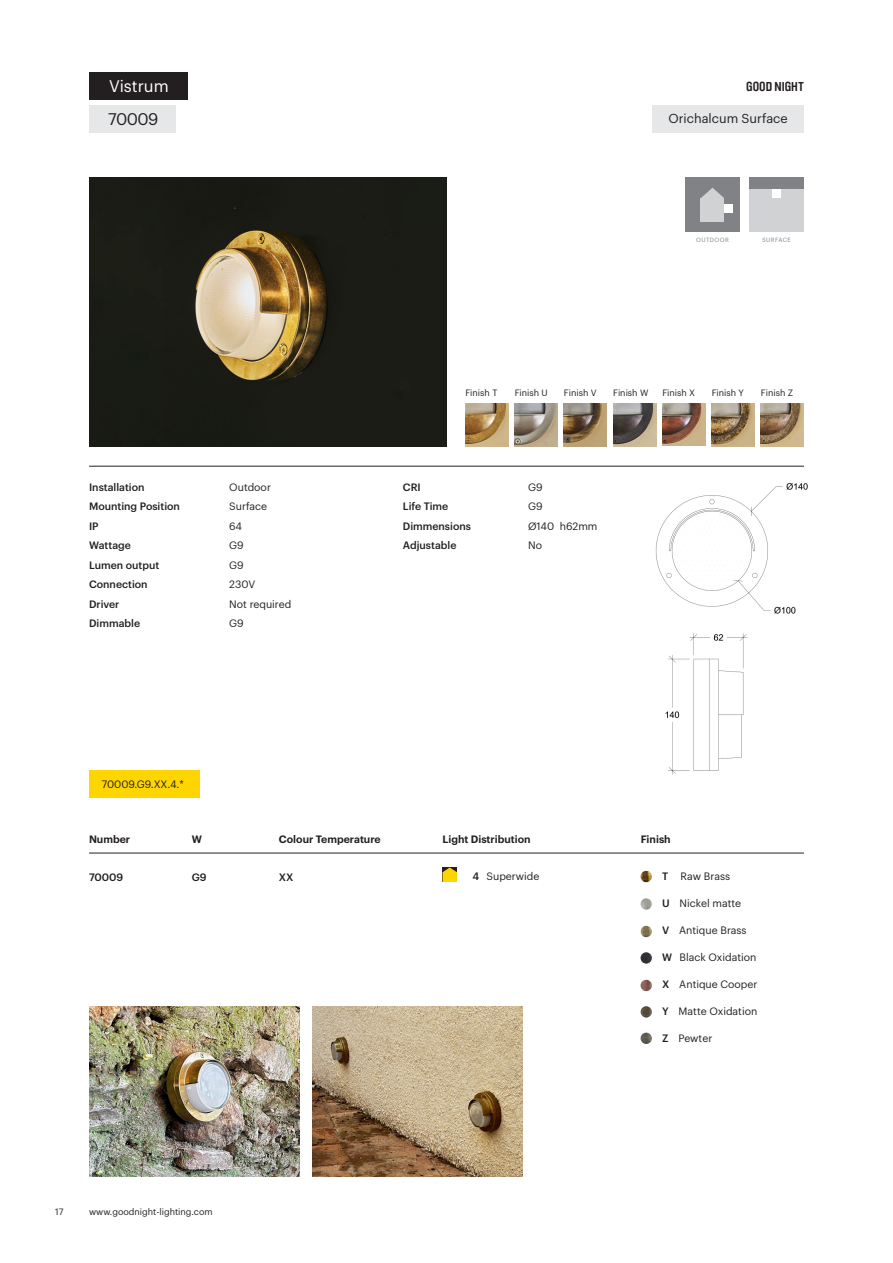
<style>
.page{position:relative;width:893px;height:1263px;background:#fff}
.page>*{position:absolute;margin:0;border:0;box-sizing:border-box;transform-origin:0 0}
.t1{font:16.5px "Graphik";color:#fff}
.t2{font:16.5px "Graphik";letter-spacing:-.03em;color:#231f20}
.t3{font:700 12.9px "Brauer Neue Std";color:#231f20}
.t4{font:12.75px "Graphik";color:#231f20}
.t5{font:10.5px "Graphik";color:#231f20}
.t6{font:500 10.5px "Graphik";color:#231f20}
.t7{font:600 10.5px "Graphik";color:#231f20}
.t8{font:9px "Graphik";color:#231f20}
.LEYENDAS_ÍCONOS{font:6px "Graphik";letter-spacing:.07em;color:#808285}
.s1{font-weight:500}
</style>
<div class="page">
<img style="left:89px;top:177px;width:357px;height:269px">
<div style="left:89px;top:72px;width:99px;height:28px;background:#231f20"></div>
<div style="left:89px;top:105px;width:86px;height:27px;background:#e6e7e9"></div>
<div style="left:749px;top:177px;width:55px;height:55px;background:#808285"></div>
<div style="left:749px;top:190px;width:55px;height:42px;background:#d1d2d4"></div>
<div style="left:772px;top:190px;width:8px;height:8px;background:#fff"></div>
<div style="left:652px;top:105px;width:152px;height:27px;background:#e6e7e9"></div>
<div style="left:685px;top:177px;width:55px;height:55px;background:#808285"></div>
<div style="left:701px;top:198px;width:23px;height:23px;background:#d1d2d4"></div>
<svg style="left:701px;top:188px;width:23px;height:10px"></svg>
<div style="left:724px;top:204px;width:8px;height:8px;background:#fff"></div>
<hr style="left:89px;top:466px;width:715px;height:1px;background:#231f20">
<div style="left:89px;top:770px;width:110px;height:28px;background:#ffd500"></div>
<hr style="left:89px;top:853px;width:715px;height:1px;background:#231f20">
<svg style="left:641px;top:871px;width:11px;height:11px"></svg>
<svg style="left:641px;top:898px;width:11px;height:12px"></svg>
<svg style="left:641px;top:926px;width:11px;height:11px"></svg>
<svg style="left:641px;top:952px;width:11px;height:12px"></svg>
<svg style="left:641px;top:980px;width:11px;height:11px"></svg>
<svg style="left:641px;top:1006px;width:11px;height:11px"></svg>
<svg style="left:641px;top:1033px;width:11px;height:11px"></svg>
<svg style="left:442px;top:867px;width:15px;height:15px"></svg>
<img style="left:89px;top:1006px;width:210px;height:171px">
<img style="left:313px;top:1006px;width:210px;height:171px">
<img style="left:465px;top:403px;width:43px;height:43px">
<img style="left:613px;top:403px;width:43px;height:43px">
<img style="left:515px;top:403px;width:43px;height:43px">
<img style="left:662px;top:403px;width:43px;height:43px">
<img style="left:564px;top:403px;width:43px;height:43px">
<img style="left:712px;top:403px;width:43px;height:43px">
<img style="left:761px;top:403px;width:43px;height:43px">
<img style="left:665px;top:633px;width:83px;height:142px">
<img style="left:655px;top:483px;width:153px;height:131px">
<p class="t1" style="left:109px;top:74px;width:61px">Vistrum</p>
<p class="t2" style="left:108px;top:106px;width:52px">70009</p>
<p class="t6" style="left:89px;top:479px;width:57px">Installation</p>
<p class="t6" style="left:89px;top:498px;width:92px">Mounting Position</p>
<p class="t6" style="left:89px;top:518px;width:11px">IP</p>
<p class="t6" style="left:89px;top:537px;width:43px">Wattage</p>
<p class="t6" style="left:89px;top:557px;width:72px">Lumen output</p>
<p class="t6" style="left:89px;top:576px;width:60px">Connection</p>
<p class="t6" style="left:89px;top:596px;width:32px">Driver</p>
<p class="t6" style="left:89px;top:615px;width:53px">Dimmable</p>
<p class="t5" style="left:229px;top:479px;width:43px">Outdoor</p>
<p class="t5" style="left:229px;top:498px;width:39px">Surface</p>
<p class="t5" style="left:229px;top:518px;width:14px">64</p>
<p class="t5" style="left:229px;top:537px;width:16px">G9</p>
<p class="t5" style="left:229px;top:557px;width:16px">G9</p>
<p class="t5" style="left:229px;top:576px;width:28px">230V</p>
<p class="t5" style="left:229px;top:596px;width:64px">Not required</p>
<p class="t5" style="left:229px;top:615px;width:16px">G9</p>
<p class="t5" style="left:102px;top:776px;width:84px">70009.G9.XX.4.*</p>
<p class="t3" style="left:746px;top:79px;width:59px">GOOD NIGHT</p>
<p class="t4" style="left:668px;top:108px;width:121px">Orichalcum Surface</p>
<p class="LEYENDAS_ÍCONOS" style="left:696px;top:235px;width:34px">OUTDOOR</p>
<p class="LEYENDAS_ÍCONOS" style="left:762px;top:235px;width:30px">SURFACE</p>
<p class="t8" style="left:465px;top:386px;width:33px">Finish T</p>
<p class="t8" style="left:515px;top:386px;width:35px">Finish U</p>
<p class="t8" style="left:564px;top:386px;width:34px">Finish V</p>
<p class="t8" style="left:613px;top:386px;width:37px">Finish W</p>
<p class="t8" style="left:662px;top:386px;width:34px">Finish X</p>
<p class="t8" style="left:712px;top:386px;width:34px">Finish Y</p>
<p class="t8" style="left:761px;top:386px;width:34px">Finish Z</p>
<p class="t6" style="left:403px;top:479px;width:19px">CRI</p>
<p class="t6" style="left:403px;top:498px;width:47px">Life Time</p>
<p class="t6" style="left:403px;top:518px;width:70px">Dimmensions</p>
<p class="t6" style="left:403px;top:537px;width:55px">Adjustable</p>
<p class="t5" style="left:528px;top:479px;width:16px">G9</p>
<p class="t5" style="left:528px;top:498px;width:16px">G9</p>
<p class="t5" style="left:528px;top:518px;width:71px">Ø140 h62mm</p>
<p class="t5" style="left:528px;top:537px;width:15px">No</p>
<p class="t7" style="left:89px;top:831px;width:43px">Number</p>
<p class="t7" style="left:192px;top:831px;width:12px">W</p>
<p class="t7" style="left:279px;top:831px;width:103px">Colour Temperature</p>
<p class="t7" style="left:442px;top:831px;width:90px">Light Distribution</p>
<p class="t7" style="left:641px;top:831px;width:31px">Finish</p>
<p class="t6" style="left:89px;top:869px;width:36px">70009</p>
<p class="t6" style="left:192px;top:869px;width:16px">G9</p>
<p class="t6" style="left:279px;top:869px;width:16px">XX</p>
<p class="t5" style="left:472px;top:868px;width:69px"><span class="s1">4</span> Superwide</p>
<p class="t5" style="left:662px;top:869px;width:70px"><span class="s1">T</span> Raw Brass</p>
<p class="t5" style="left:662px;top:896px;width:81px"><span class="s1">U</span> Nickel matte</p>
<p class="t5" style="left:662px;top:923px;width:86px"><span class="s1">V</span> Antique Brass</p>
<p class="t5" style="left:662px;top:950px;width:96px"><span class="s1">W</span> Black Oxidation</p>
<p class="t5" style="left:662px;top:977px;width:97px"><span class="s1">X</span> Antique Cooper</p>
<p class="t5" style="left:662px;top:1004px;width:97px"><span class="s1">Y</span> Matte Oxidation</p>
<p class="t5" style="left:662px;top:1031px;width:52px"><span class="s1">Z</span> Pewter</p>
<p class="t8" style="left:55px;top:1205px;width:10px">17</p>
<p class="t8" style="left:89px;top:1205px;width:125px">www.goodnight-lighting.com</p>
</div>
